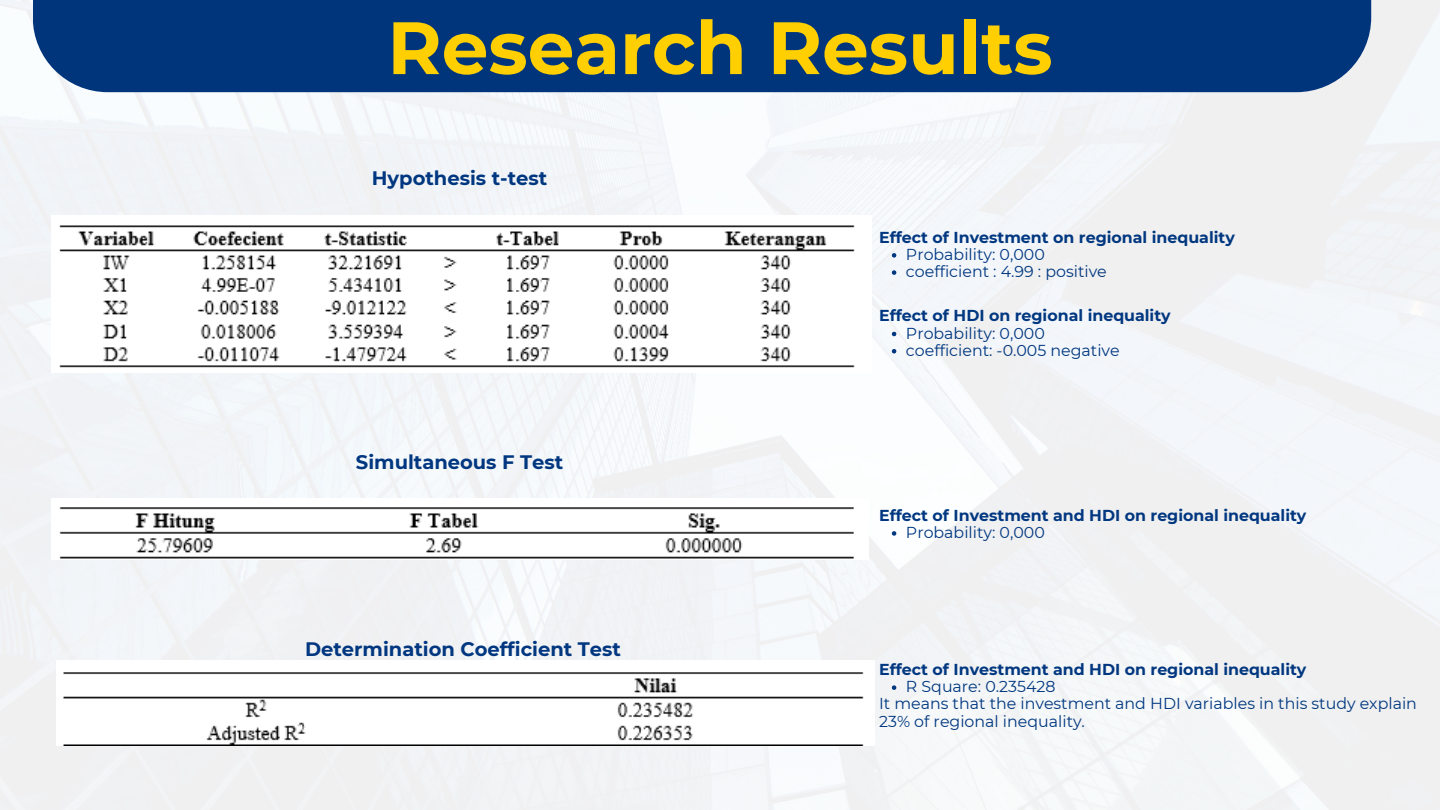
<style>
.page{position:relative;width:1440px;height:810px;background:#fff}
.page>*{position:absolute;margin:0;border:0;box-sizing:border-box;transform-origin:0 0}
.t1{font:700 74px "Montserrat";color:#ffcf01}
.t2{font:700 19.5px "Montserrat";color:#003780}
.t3{font:15.8px/17.2px "Montserrat";color:#003780}
.t4{font:700 15.8px "Montserrat";color:#003780}
</style>
<div class="page">
<img style="left:0;top:0;width:1440px;height:810px">
<div style="left:33px;top:0;width:1338px;height:92px;background:#00357b"></div>
<img style="left:51px;top:215px;width:820px;height:158px">
<img style="left:51px;top:499px;width:817px;height:60px">
<img style="left:57px;top:661px;width:818px;height:84px">
<svg style="left:892px;top:253px;width:4px;height:5px"></svg>
<svg style="left:892px;top:270px;width:4px;height:5px"></svg>
<svg style="left:892px;top:332px;width:4px;height:4px"></svg>
<svg style="left:892px;top:349px;width:4px;height:5px"></svg>
<svg style="left:892px;top:531px;width:4px;height:5px"></svg>
<svg style="left:892px;top:685px;width:4px;height:5px"></svg>
<h1 class="t1" style="left:387px;top:2px;width:667px">Research Results</h1>
<p class="t2" style="left:372px;top:166px;width:177px">Hypothesis t-test</p>
<p class="t2" style="left:356px;top:450px;width:209px">Simultaneous F Test</p>
<p class="t2" style="left:305px;top:637px;width:317px">Determination Coefficient Test</p>
<p class="t4" style="left:879px;top:227px;width:357px">Effect of Investment on regional inequality</p>
<p class="t3" style="left:906px;top:246px;width:202px">Probability: 0,000 coefficient : 4.99 : positive</p>
<p class="t4" style="left:879px;top:306px;width:293px">Effect of HDI on regional inequality</p>
<p class="t3" style="left:906px;top:324px;width:215px">Probability: 0,000 coefficient: -0.005 negative</p>
<p class="t4" style="left:879px;top:505px;width:429px">Effect of Investment and HDI on regional inequality</p>
<p class="t3" style="left:906px;top:524px;width:140px">Probability: 0,000</p>
<p class="t4" style="left:879px;top:660px;width:429px">Effect of Investment and HDI on regional inequality</p>
<p class="t3" style="left:879px;top:678px;width:539px;text-indent:27px">R Square: 0.235428<br>It means that the investment and HDI variables in this study explain<br>23% of regional inequality.</p>
</div>
